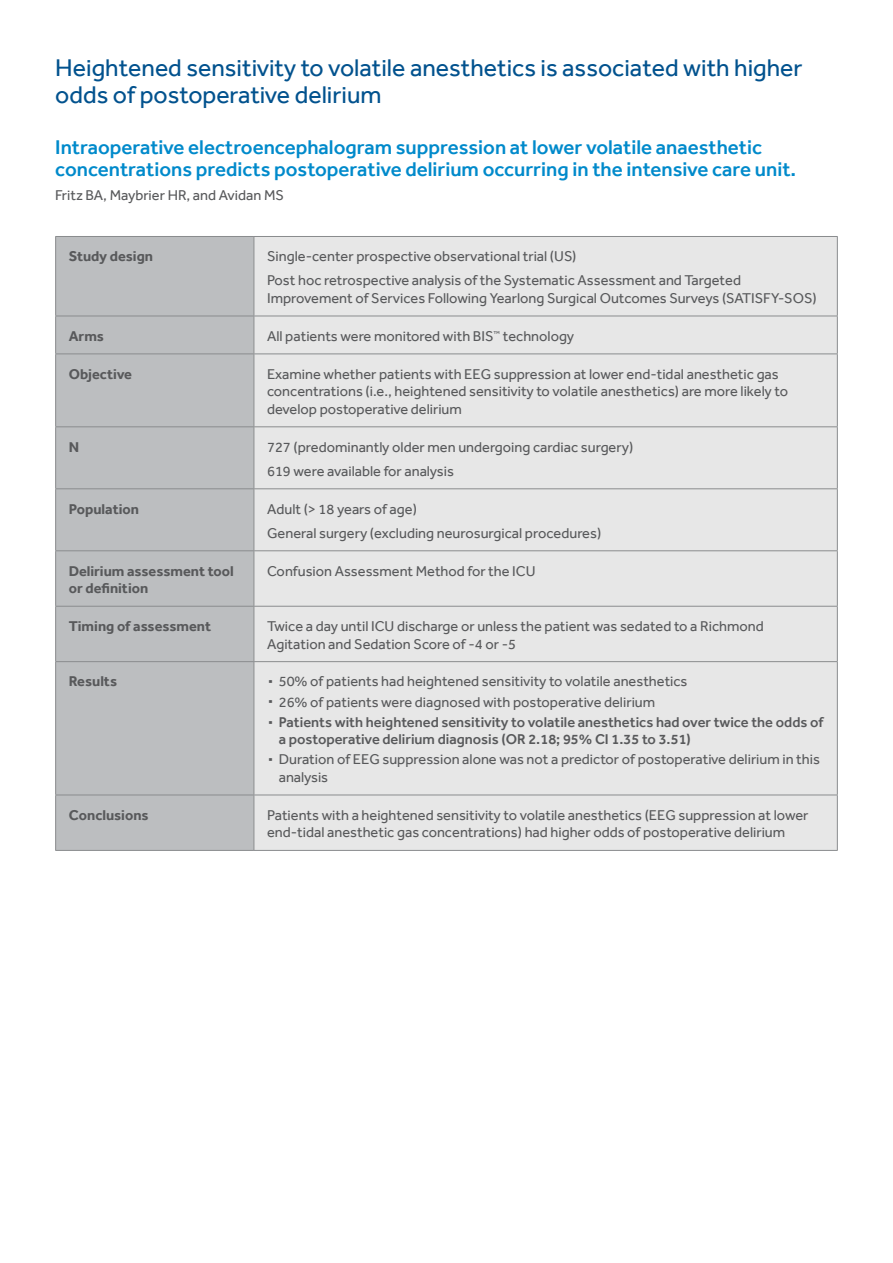
<style>
.page{position:relative;width:893px;height:1263px;background:#fff}
.page>*{position:absolute;margin:0;border:0;box-sizing:border-box;transform-origin:0 0}
.t1{font:24.75px/27.8px "Effra";color:#02528e}
.t2{font:500 20.4px/21.9px "Effra";color:#008acb}
.t3{font:14.55px/17.5px "Effra";color:#58595b}
.t4{font:700 14.55px/17.5px "Effra";color:#58595b}
.s1{font-size:29.25px}
.s2{font-weight:500}
</style>
<div class="page">
<div style="left:56px;top:237px;width:198px;height:613px;background:#bcbec0"></div>
<div style="left:255px;top:237px;width:582px;height:613px;background:#e7e7e7"></div>
<hr style="left:55px;top:236px;width:199px;height:1px;background:#8a8c8e">
<hr style="left:55px;top:237px;width:1px;height:79px;background:#8a8c8e">
<hr style="left:254px;top:236px;width:584px;height:1px;background:#8a8c8e">
<hr style="left:254px;top:237px;width:1px;height:79px;background:#8a8c8e">
<hr style="left:837px;top:237px;width:1px;height:79px;background:#8a8c8e">
<hr style="left:55px;top:316px;width:199px;height:1px;background:#8a8c8e">
<hr style="left:55px;top:316px;width:1px;height:37px;background:#8a8c8e">
<hr style="left:254px;top:316px;width:584px;height:1px;background:#8a8c8e">
<hr style="left:254px;top:316px;width:1px;height:37px;background:#8a8c8e">
<hr style="left:837px;top:316px;width:1px;height:37px;background:#8a8c8e">
<hr style="left:55px;top:353px;width:199px;height:1px;background:#8a8c8e">
<hr style="left:55px;top:354px;width:1px;height:72px;background:#8a8c8e">
<hr style="left:254px;top:353px;width:584px;height:1px;background:#8a8c8e">
<hr style="left:254px;top:354px;width:1px;height:72px;background:#8a8c8e">
<hr style="left:837px;top:354px;width:1px;height:72px;background:#8a8c8e">
<hr style="left:55px;top:426px;width:199px;height:1px;background:#8a8c8e">
<hr style="left:55px;top:427px;width:1px;height:61px;background:#8a8c8e">
<hr style="left:254px;top:426px;width:584px;height:1px;background:#8a8c8e">
<hr style="left:254px;top:427px;width:1px;height:61px;background:#8a8c8e">
<hr style="left:837px;top:427px;width:1px;height:61px;background:#8a8c8e">
<hr style="left:55px;top:488px;width:199px;height:1px;background:#8a8c8e">
<hr style="left:55px;top:489px;width:1px;height:61px;background:#8a8c8e">
<hr style="left:254px;top:488px;width:584px;height:1px;background:#8a8c8e">
<hr style="left:254px;top:489px;width:1px;height:61px;background:#8a8c8e">
<hr style="left:837px;top:489px;width:1px;height:61px;background:#8a8c8e">
<hr style="left:55px;top:550px;width:199px;height:1px;background:#8a8c8e">
<hr style="left:55px;top:551px;width:1px;height:55px;background:#8a8c8e">
<hr style="left:254px;top:550px;width:584px;height:1px;background:#8a8c8e">
<hr style="left:254px;top:551px;width:1px;height:55px;background:#8a8c8e">
<hr style="left:837px;top:551px;width:1px;height:55px;background:#8a8c8e">
<hr style="left:55px;top:606px;width:199px;height:1px;background:#8a8c8e">
<hr style="left:55px;top:607px;width:1px;height:54px;background:#8a8c8e">
<hr style="left:254px;top:606px;width:584px;height:1px;background:#8a8c8e">
<hr style="left:254px;top:607px;width:1px;height:54px;background:#8a8c8e">
<hr style="left:837px;top:607px;width:1px;height:54px;background:#8a8c8e">
<hr style="left:55px;top:661px;width:199px;height:1px;background:#8a8c8e">
<hr style="left:55px;top:662px;width:1px;height:133px;background:#8a8c8e">
<hr style="left:254px;top:661px;width:584px;height:1px;background:#8a8c8e">
<hr style="left:254px;top:662px;width:1px;height:133px;background:#8a8c8e">
<hr style="left:837px;top:662px;width:1px;height:133px;background:#8a8c8e">
<hr style="left:55px;top:795px;width:199px;height:1px;background:#8a8c8e">
<hr style="left:55px;top:795px;width:1px;height:55px;background:#8a8c8e">
<hr style="left:254px;top:795px;width:584px;height:1px;background:#8a8c8e">
<hr style="left:254px;top:795px;width:1px;height:55px;background:#8a8c8e">
<hr style="left:837px;top:795px;width:1px;height:55px;background:#8a8c8e">
<hr style="left:55px;top:850px;width:199px;height:1px;background:#8a8c8e">
<hr style="left:254px;top:850px;width:584px;height:1px;background:#8a8c8e">
<h1 class="t1" style="left:55px;top:53px;width:749px">Heightened sensitivity to volatile anesthetics is associated with higher odds of postoperative delirium</h1>
<h2 class="t2" style="left:55px;top:136px;width:742px">Intraoperative electroencephalogram suppression at lower volatile anaesthetic concentrations predicts postoperative delirium occurring in the intensive care unit.</h2>
<p class="t3" style="left:55px;top:186px;width:230px">Fritz BA, Maybrier HR, and Avidan MS</p>
<p class="t4" style="left:69px;top:247px;width:86px">Study design</p>
<p class="t3" style="left:267px;top:244px;width:475px;line-height:24px">Single-center prospective observational trial (US)<br>Post hoc retrospective analysis of the Systematic Assessment and Targeted</p>
<p class="t3" style="left:267px;top:289px;width:551px">Improvement of Services Following Yearlong Surgical Outcomes Surveys (SATISFY-SOS)</p>
<p class="t4" style="left:69px;top:327px;width:37px">Arms</p>
<p class="t3" style="left:267px;top:327px;width:308px">All patients were monitored with BIS<sup>™</sup> technology</p>
<p class="t4" style="left:69px;top:365px;width:65px">Objective</p>
<p class="t3" style="left:267px;top:365px;width:522px">Examine whether patients with EEG suppression at lower end-tidal anesthetic gas concentrations (i.e., heightened sensitivity to volatile anesthetics) are more likely to develop postoperative delirium</p>
<p class="t4" style="left:69px;top:438px;width:12px">N</p>
<p class="t3" style="left:267px;top:435px;width:368px;line-height:24px">727 (predominantly older men undergoing cardiac surgery)<br>619 were available for analysis</p>
<p class="t4" style="left:69px;top:500px;width:72px">Population</p>
<p class="t3" style="left:267px;top:497px;width:336px;line-height:24px">Adult (&gt; 18 years of age)<br>General surgery (excluding neurosurgical procedures)</p>
<p class="t4" style="left:69px;top:562px;width:166px">Delirium assessment tool or definition</p>
<p class="t3" style="left:267px;top:562px;width:270px">Confusion Assessment Method for the ICU</p>
<p class="t4" style="left:69px;top:617px;width:144px">Timing of assessment</p>
<p class="t3" style="left:267px;top:617px;width:498px">Twice a day until ICU discharge or unless the patient was sedated to a Richmond<br>Agitation and Sedation Score of -4 or -5</p>
<p class="t4" style="left:69px;top:672px;width:50px">Results</p>
<p class="t3" style="left:267px;top:671px;width:558px;line-height:20.1px"><span class="s1">∙</span> 50% of patients had heightened sensitivity to volatile anesthetics<br><span class="s1">∙</span> 26% of patients were diagnosed with postoperative delirium<br><span class="s1">∙</span> <span class="s2">Patients with heightened sensitivity to volatile anesthetics had over twice the odds of</span></p>
<p class="t3" style="left:267px;top:729px;width:554px;line-height:20.1px;text-indent:12px"><span class="s2">a postoperative delirium diagnosis (OR 2.18; 95% CI 1.35 to 3.51)<br></span><span class="s1">∙</span> Duration of EEG suppression alone was not a predictor of postoperative delirium in this</p>
<p class="t3" style="left:279px;top:768px;width:51px">analysis</p>
<p class="t4" style="left:69px;top:806px;width:81px">Conclusions</p>
<p class="t3" style="left:267px;top:806px;width:543px">Patients with a heightened sensitivity to volatile anesthetics (EEG suppression at lower end-tidal anesthetic gas concentrations) had higher odds of postoperative delirium</p>
</div>
